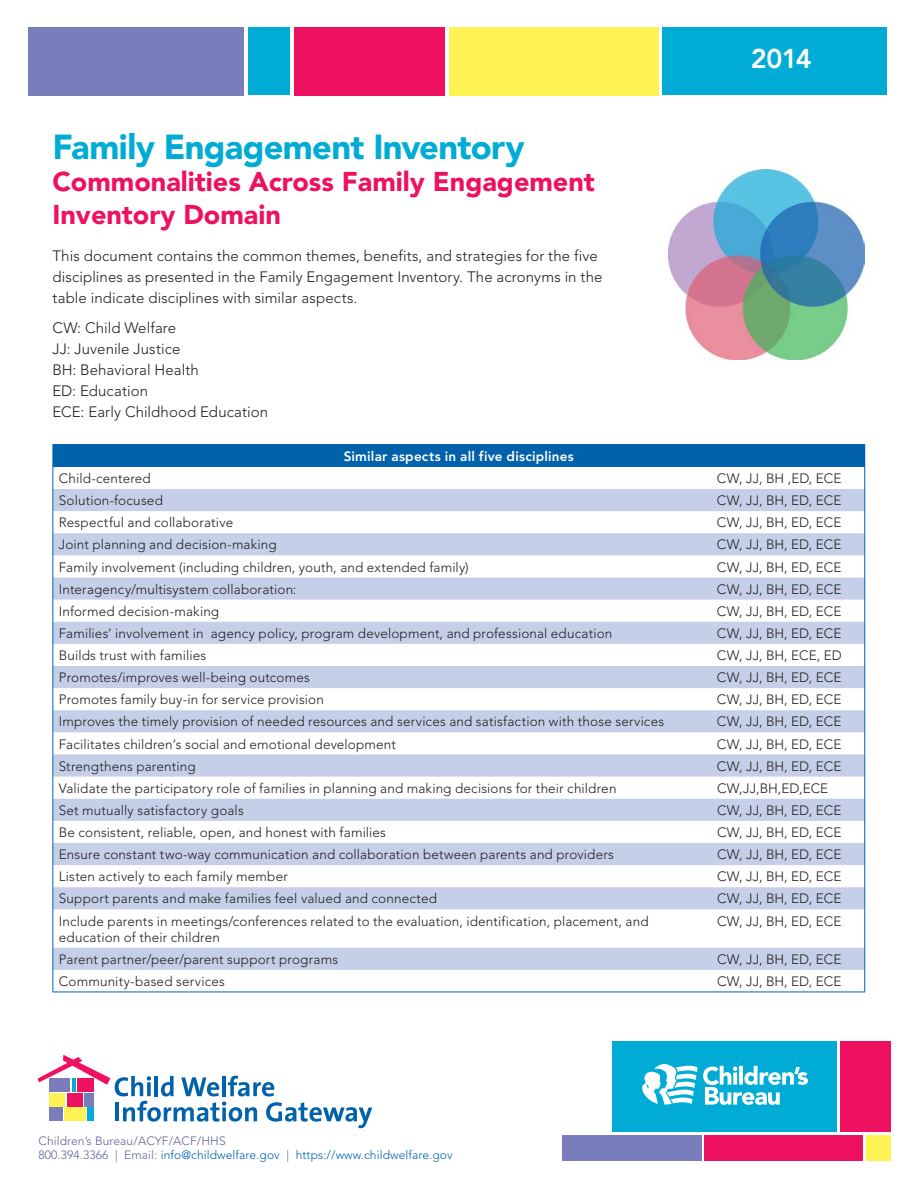
<style>
.page{position:relative;width:918px;height:1188px;background:#fff}
.page>*{position:absolute;margin:0;border:0;box-sizing:border-box;transform-origin:0 0}
.t1{font:900 34.5px "Avenir";letter-spacing:-.02em;color:#00acd5}
.t2{font:900 27px/32.4px "Avenir";color:#ed1160}
.t3{font:800 27px "Avenir";color:#fff}
.t4{font:300 15px/21px "Avenir";letter-spacing:.005em;color:#231f20}
.Table_body{font:300 13.5px/16.2px "Avenir";letter-spacing:.01em;color:#231f20}
.Table_Header_Row_1{font:800 13.5px "Avenir";letter-spacing:.015em;color:#fff}
.t5{font:300 12px/13.5px "Avenir";letter-spacing:.01em;color:#606497}
.s1{color:#0161aa}
</style>
<div class="page">
<div style="left:562px;top:1135px;width:139px;height:26px;background:#7a7dbc"></div>
<div style="left:248px;top:27px;width:42px;height:68px;background:#00acd5"></div>
<div style="left:294px;top:27px;width:151px;height:68px;background:#ed1160"></div>
<div style="left:28px;top:27px;width:216px;height:68px;background:#7a7dbc"></div>
<div style="left:450px;top:27px;width:209px;height:68px;background:#fff353"></div>
<div style="left:663px;top:28px;width:224px;height:67px;background:#00acd5"></div>
<div style="left:612px;top:1041px;width:225px;height:91px;background:#00acd5"></div>
<div style="left:704px;top:1135px;width:160px;height:26px;background:#ed1160"></div>
<div style="left:866px;top:1135px;width:25px;height:26px;background:#fff353"></div>
<div style="left:840px;top:1041px;width:51px;height:91px;background:#ed1160"></div>
<hr style="left:863px;top:1134px;width:3px;height:27px;background:#fff">
<svg style="left:38px;top:1055px;width:334px;height:73px"></svg>
<svg style="left:642px;top:1064px;width:166px;height:41px"></svg>
<img style="left:669px;top:170px;width:195px;height:189px">
<div style="left:53px;top:445px;width:812px;height:22px;background:#0161aa"></div>
<svg style="left:53px;top:489px;width:811px;height:481px"></svg>
<hr style="left:52px;top:444px;width:659px;height:1px;background:#0161aa">
<hr style="left:711px;top:444px;width:154px;height:1px;background:#0161aa">
<svg style="left:52px;top:445px;width:1px;height:464px"></svg>
<svg style="left:864px;top:467px;width:1px;height:442px"></svg>
<hr style="left:52px;top:909px;width:1px;height:39px;background:#0161aa">
<hr style="left:864px;top:909px;width:1px;height:39px;background:#0161aa">
<svg style="left:52px;top:948px;width:1px;height:44px"></svg>
<svg style="left:864px;top:948px;width:1px;height:44px"></svg>
<hr style="left:52px;top:992px;width:659px;height:1px;background:#0161aa">
<hr style="left:711px;top:992px;width:154px;height:1px;background:#0161aa">
<p class="t3" style="left:751px;top:43px;width:62px">2014</p>
<h1 class="t1" style="left:52px;top:126px;width:474px">Family Engagement Inventory</h1>
<h1 class="t2" style="left:52px;top:166px;width:544px">Commonalities Across Family Engagement<br>Inventory Domain</h1>
<p class="t4" style="left:52px;top:246px;width:551px">This document contains the common themes, benefits, and strategies for the five disciplines as presented in the Family Engagement Inventory. The acronyms in the table indicate disciplines with similar aspects.</p>
<p class="t4" style="left:52px;top:318px;width:217px">CW: Child Welfare<br>JJ: Juvenile Justice<br>BH: Behavioral Health<br>ED: Education<br>ECE: Early Childhood Education</p>
<p class="Table_Header_Row_1" style="left:344px;top:448px;width:232px">Similar aspects in all five disciplines</p>
<p class="Table_body" style="left:59px;top:470px;width:94px">Child-centered</p>
<p class="Table_body" style="left:717px;top:470px;width:126px">CW, JJ, BH ,ED, ECE</p>
<p class="Table_body" style="left:59px;top:492px;width:106px">Solution-focused</p>
<p class="Table_body" style="left:717px;top:492px;width:126px">CW, JJ, BH, ED, ECE</p>
<p class="Table_body" style="left:59px;top:515px;width:176px">Respectful and collaborative</p>
<p class="Table_body" style="left:717px;top:515px;width:126px">CW, JJ, BH, ED, ECE</p>
<p class="Table_body" style="left:59px;top:537px;width:219px">Joint planning and decision-making</p>
<p class="Table_body" style="left:717px;top:537px;width:126px">CW, JJ, BH, ED, ECE</p>
<p class="Table_body" style="left:59px;top:559px;width:411px">Family involvement (including children, youth, and extended family)</p>
<p class="Table_body" style="left:717px;top:559px;width:126px">CW, JJ, BH, ED, ECE</p>
<p class="Table_body" style="left:59px;top:581px;width:239px">Interagency/multisystem collaboration:</p>
<p class="Table_body" style="left:717px;top:581px;width:126px">CW, JJ, BH, ED, ECE</p>
<p class="Table_body" style="left:59px;top:603px;width:162px">Informed decision-making</p>
<p class="Table_body" style="left:717px;top:603px;width:126px">CW, JJ, BH, ED, ECE</p>
<p class="Table_body" style="left:59px;top:625px;width:555px">Families’ involvement in agency policy, program development, and professional education</p>
<p class="Table_body" style="left:717px;top:625px;width:126px">CW, JJ, BH, ED, ECE</p>
<p class="Table_body" style="left:59px;top:647px;width:149px">Builds trust with families</p>
<p class="Table_body" style="left:717px;top:647px;width:126px">CW, JJ, BH, ECE, ED</p>
<p class="Table_body" style="left:59px;top:669px;width:253px">Promotes/improves well-being outcomes</p>
<p class="Table_body" style="left:717px;top:669px;width:126px">CW, JJ, BH, ED, ECE</p>
<p class="Table_body" style="left:59px;top:692px;width:267px">Promotes family buy-in for service provision</p>
<p class="Table_body" style="left:717px;top:692px;width:126px">CW, JJ, BH, ED, ECE</p>
<p class="Table_body" style="left:59px;top:714px;width:607px">Improves the timely provision of needed resources and services and satisfaction with those services</p>
<p class="Table_body" style="left:717px;top:714px;width:126px">CW, JJ, BH, ED, ECE</p>
<p class="Table_body" style="left:59px;top:736px;width:339px">Facilitates children’s social and emotional development</p>
<p class="Table_body" style="left:717px;top:736px;width:126px">CW, JJ, BH, ED, ECE</p>
<p class="Table_body" style="left:59px;top:758px;width:138px">Strengthens parenting</p>
<p class="Table_body" style="left:717px;top:758px;width:126px">CW, JJ, BH, ED, ECE</p>
<p class="Table_body" style="left:59px;top:780px;width:559px">Validate the participatory role of families in planning and making decisions for their children</p>
<p class="Table_body" style="left:717px;top:780px;width:113px">CW,JJ,BH,ED,ECE</p>
<p class="Table_body" style="left:59px;top:802px;width:186px">Set mutually satisfactory goals</p>
<p class="Table_body" style="left:717px;top:802px;width:126px">CW, JJ, BH, ED, ECE</p>
<p class="Table_body" style="left:59px;top:824px;width:329px">Be consistent, reliable, open, and honest with families</p>
<p class="Table_body" style="left:717px;top:824px;width:126px">CW, JJ, BH, ED, ECE</p>
<p class="Table_body" style="left:59px;top:846px;width:557px">Ensure constant two-way communication and collaboration between parents and providers</p>
<p class="Table_body" style="left:717px;top:846px;width:126px">CW, JJ, BH, ED, ECE</p>
<p class="Table_body" style="left:59px;top:869px;width:230px">Listen actively to each family member</p>
<p class="Table_body" style="left:717px;top:869px;width:126px">CW, JJ, BH, ED, ECE</p>
<p class="Table_body" style="left:59px;top:891px;width:380px">Support parents and make families feel valued and connected</p>
<p class="Table_body" style="left:717px;top:891px;width:126px">CW, JJ, BH, ED, ECE</p>
<p class="Table_body" style="left:59px;top:913px;width:591px">Include parents in meetings/conferences related to the evaluation, identification, placement, and education of their children</p>
<p class="Table_body" style="left:717px;top:913px;width:126px">CW, JJ, BH, ED, ECE</p>
<p class="Table_body" style="left:59px;top:951px;width:281px">Parent partner/peer/parent support programs</p>
<p class="Table_body" style="left:717px;top:951px;width:126px">CW, JJ, BH, ED, ECE</p>
<p class="Table_body" style="left:59px;top:973px;width:168px">Community-based services</p>
<p class="Table_body" style="left:717px;top:973px;width:126px">CW, JJ, BH, ED, ECE</p>
<p class="t5" style="left:38px;top:1134px;width:416px">Children’s Bureau/ACYF/ACF/HHS<br>800.394.3366 | Email: <span class="s1">info@childwelfare.gov</span> | <span class="s1">https://www.childwelfare.gov</span></p>
</div>
